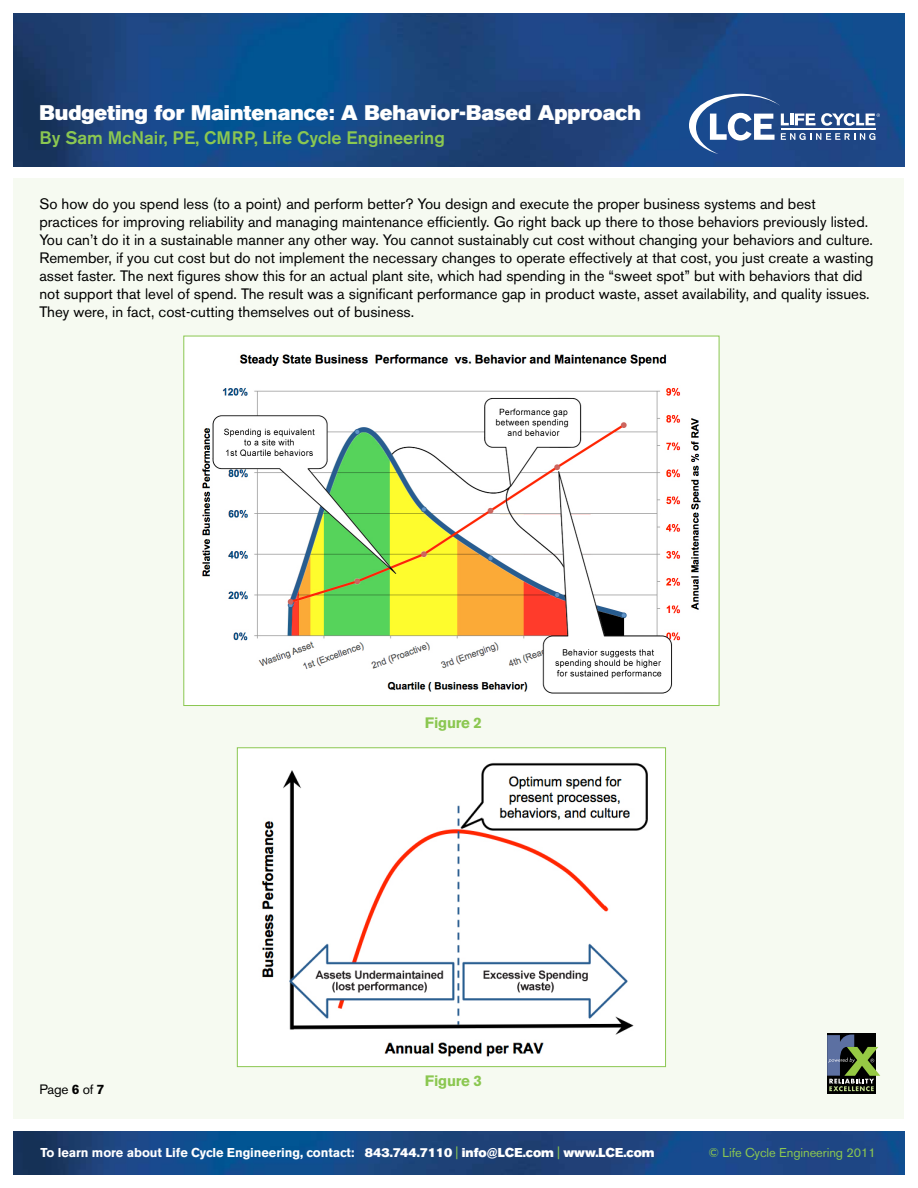
<style>
.page{position:relative;width:918px;height:1188px;background:#fff}
.page>*{position:absolute;margin:0;border:0;box-sizing:border-box;transform-origin:0 0}
.t1{font:21px "Akzidenz Grotesk BE Super";color:#fff}
.t2{font:500 18px "Akzidenz Grotesk BE";color:#8bc751}
.t3{font:15px/18px "Akzidenz Grotesk BE";color:#000}
.t4{font:700 15px "Akzidenz Grotesk BE";letter-spacing:-.015em;color:#8bc751}
.t5{font:13.5px "Akzidenz Grotesk BE";letter-spacing:-.015em;color:#000}
.t6{font:700 12.75px "Akzidenz Grotesk BE";letter-spacing:-.005em;color:#fff}
.t7{font:12.75px "Akzidenz Grotesk BE";letter-spacing:-.005em;color:#8bc751}
.s1{font-weight:700}
.s2{font-family:"Akzidenz Grotesk BE Super";font-weight:400}
.s3{font-weight:400;color:#8bc751}
</style>
<div class="page">
<img style="left:14px;top:14px;width:890px;height:152px">
<img style="left:14px;top:1131px;width:890px;height:43px">
<svg style="left:689px;top:94px;width:191px;height:60px"></svg>
<div style="left:14px;top:178px;width:890px;height:941px;background:#f6faf1"></div>
<svg style="left:827px;top:1033px;width:49px;height:61px"></svg>
<svg style="left:827px;top:1035px;width:53px;height:56px;background:#536253"></svg>
<div style="left:184px;top:336px;width:535px;height:370px;background:#fff"></div>
<img style="left:202px;top:354px;width:499px;height:340px">
<div style="left:237px;top:748px;width:429px;height:319px;background:#fff;border:1px solid #8bc751"></div>
<img style="left:245px;top:762px;width:412px;height:304px">
<h1 class="t1" style="left:39px;top:100px;width:603px">Budgeting for Maintenance: A Behavior-Based Approach</h1>
<p class="t2" style="left:39px;top:126px;width:407px">By Sam McNair, PE, CMRP, Life Cycle Engineering</p>
<p class="t3" style="left:39px;top:195px;width:836px">So how do you spend less (to a point) and perform better? You design and execute the proper business systems and best practices for improving reliability and managing maintenance efficiently. Go right back up there to those behaviors previously listed.<br>You can’t do it in a sustainable manner any other way. You cannot sustainably cut cost without changing your behaviors and culture.<br>Remember, if you cut cost but do not implement the necessary changes to operate effectively at that cost, you just create a wasting asset faster. The next figures show this for an actual plant site, which had spending in the “sweet spot” but with behaviors that did not support that level of spend. The result was a significant performance gap in product waste, asset availability, and quality issues.<br>They were, in fact, cost-cutting themselves out of business.</p>
<p class="t5" style="left:39px;top:1081px;width:66px">Page <span class="s1">6</span> of <span class="s1">7</span></p>
<p class="t4" style="left:425px;top:714px;width:59px">Figure 2</p>
<p class="t4" style="left:425px;top:1072px;width:59px">Figure 3</p>
<p class="t6" style="left:40px;top:1146px;width:616px">To learn more about Life Cycle Engineering, contact: <span class="s2">843.744.7110</span> <span class="s3">|</span> <span class="s2">info@LCE.com</span> <span class="s3">|</span> <span class="s2">www.LCE.com</span></p>
<p class="t7" style="left:709px;top:1145px;width:169px">© Life Cycle Engineering 2011</p>
</div>
